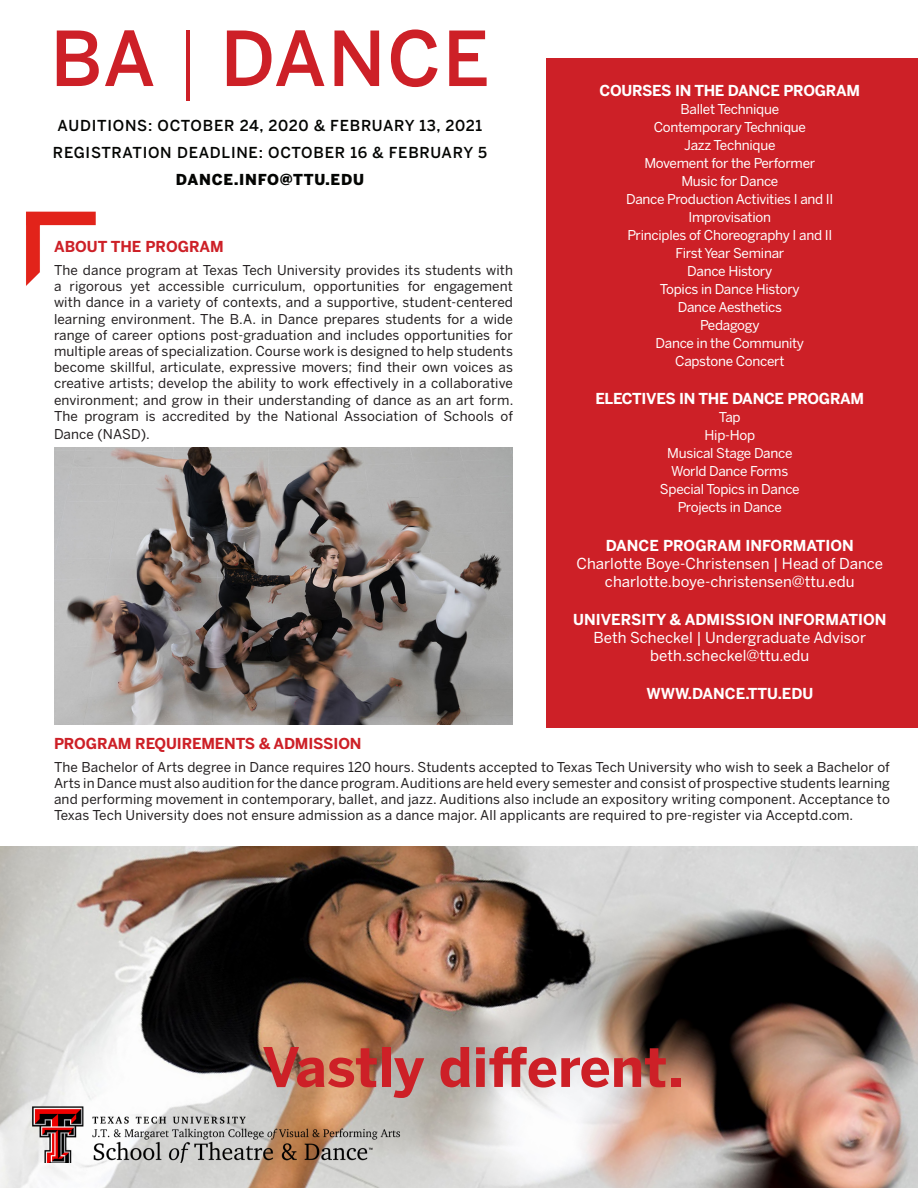
<style>
.page{position:relative;width:918px;height:1188px;background:#fff}
.page>*{position:absolute;margin:0;border:0;box-sizing:border-box;transform-origin:0 0}
.t1{font:500 75px "Benton Sans";letter-spacing:.025em;color:#cd2027}
.t2{font:700 54px "Benton Sans";color:#cd2027}
.t3{font:15px/18px "Benton Sans";color:#fff;text-align:center}
.t4{font:500 15px "Benton Sans";letter-spacing:.05em;color:#040503}
.t5{font:700 15px "Benton Sans";letter-spacing:-.02em;color:#fff}
.t6{font:700 15px "Benton Sans";letter-spacing:-.01em;color:#cd2027}
.t7{font:700 15px "Benton Sans";color:#fff}
.t8{font:900 15px "Benton Sans";letter-spacing:.05em;color:#040503}
.t9{font:13.5px/16.2px "Benton Sans";letter-spacing:.01em;color:#231f20;text-align:justify}
.t10{font:13.5px "Benton Sans";letter-spacing:-.02em;color:#fff}
.s1{font-weight:300}
.s2{font-weight:700}
</style>
<div class="page">
<img style="left:0;top:847px;width:918px;height:341px">
<div style="left:546px;top:58px;width:372px;height:669px;background:#cd2027"></div>
<img style="left:27px;top:1101px;width:379px;height:61px">
<img style="left:26px;top:211px;width:70px;height:75px">
<img style="left:54px;top:448px;width:459px;height:276px">
<p class="t1" style="left:50px;top:13px;width:441px">BA <span class="s1">|</span> DANCE</p>
<p class="t4" style="left:58px;top:116px;width:426px">AUDITIONS: OCTOBER 24, 2020 &amp; FEBRUARY 13, 2021</p>
<p class="t4" style="left:53px;top:143px;width:436px">REGISTRATION DEADLINE: OCTOBER 16 &amp; FEBRUARY 5</p>
<p class="t8" style="left:176px;top:170px;width:190px">DANCE.INFO@TTU.EDU</p>
<p class="t6" style="left:54px;top:237px;width:171px">ABOUT THE PROGRAM</p>
<p class="t9" style="left:54px;top:262px;width:461px">The dance program at Texas Tech University provides its students with a rigorous yet accessible curriculum, opportunities for engagement with dance in a variety of contexts, and a supportive, student-centered learning environment. The B.A. in Dance prepares students for a wide range of career options post-graduation and includes opportunities for multiple areas of specialization. Course work is designed to help students become skillful, articulate, expressive movers; find their own voices as creative artists; develop the ability to work effectively in a collaborative environment; and grow in their understanding of dance as an art form.<br>The program is accredited by the National Association of Schools of</p>
<p class="t9" style="left:54px;top:426px;width:97px">Dance (NASD).</p>
<p class="t5" style="left:600px;top:81px;width:262px">COURSES IN THE DANCE PROGRAM</p>
<p class="t10" style="left:680px;top:101px;width:100px">Ballet Technique</p>
<p class="t10" style="left:654px;top:119px;width:154px">Contemporary Technique</p>
<p class="t10" style="left:684px;top:137px;width:93px">Jazz Technique</p>
<p class="t10" style="left:644px;top:155px;width:172px">Movement for the Performer</p>
<p class="t10" style="left:681px;top:173px;width:98px">Music for Dance</p>
<p class="t10" style="left:626px;top:191px;width:209px">Dance Production Activities I and II</p>
<p class="t10" style="left:689px;top:209px;width:84px">Improvisation</p>
<p class="t10" style="left:627px;top:227px;width:206px">Principles of Choreography I and II</p>
<p class="t10" style="left:675px;top:245px;width:110px">First Year Seminar</p>
<p class="t10" style="left:687px;top:263px;width:87px">Dance History</p>
<p class="t10" style="left:660px;top:281px;width:141px">Topics in Dance History</p>
<p class="t10" style="left:678px;top:299px;width:106px">Dance Aesthetics</p>
<p class="t10" style="left:700px;top:317px;width:61px">Pedagogy</p>
<p class="t10" style="left:656px;top:335px;width:150px">Dance in the Community</p>
<p class="t10" style="left:675px;top:353px;width:111px">Capstone Concert</p>
<p class="t5" style="left:595px;top:390px;width:270px">ELECTIVES IN THE DANCE PROGRAM</p>
<p class="t10" style="left:719px;top:409px;width:23px">Tap</p>
<p class="t10" style="left:705px;top:427px;width:52px">Hip-Hop</p>
<p class="t10" style="left:667px;top:445px;width:127px">Musical Stage Dance</p>
<p class="t10" style="left:671px;top:463px;width:119px">World Dance Forms</p>
<p class="t10" style="left:660px;top:481px;width:141px">Special Topics in Dance</p>
<p class="t10" style="left:678px;top:499px;width:106px">Projects in Dance</p>
<p class="t7" style="left:606px;top:536px;width:250px">DANCE PROGRAM INFORMATION</p>
<p class="t3" style="left:577px;top:554px;width:308px">Charlotte Boye-Christensen | Head of Dance charlotte.boye-christensen@ttu.edu</p>
<p class="t3" style="left:573px;top:610px;width:315px"><span class="s2">UNIVERSITY &amp; ADMISSION INFORMATION<br></span>Beth Scheckel | Undergraduate Advisor</p>
<p class="t3" style="left:650px;top:646px;width:161px">beth.scheckel@ttu.edu</p>
<p class="t7" style="left:646px;top:684px;width:168px">WWW.DANCE.TTU.EDU</p>
<p class="t6" style="left:54px;top:734px;width:309px">PROGRAM REQUIREMENTS &amp; ADMISSION</p>
<p class="t9" style="left:54px;top:759px;width:837px">The Bachelor of Arts degree in Dance requires 120 hours. Students accepted to Texas Tech University who wish to seek a Bachelor of Arts in Dance must also audition for the dance program. Auditions are held every semester and consist of prospective students learning and performing movement in contemporary, ballet, and jazz. Auditions also include an expository writing component. Acceptance to Texas Tech University does not ensure admission as a dance major. All applicants are required to pre-register via Acceptd.com.</p>
<p class="t2" style="left:262px;top:1033px;width:422px">Vastly different.</p>
</div>
